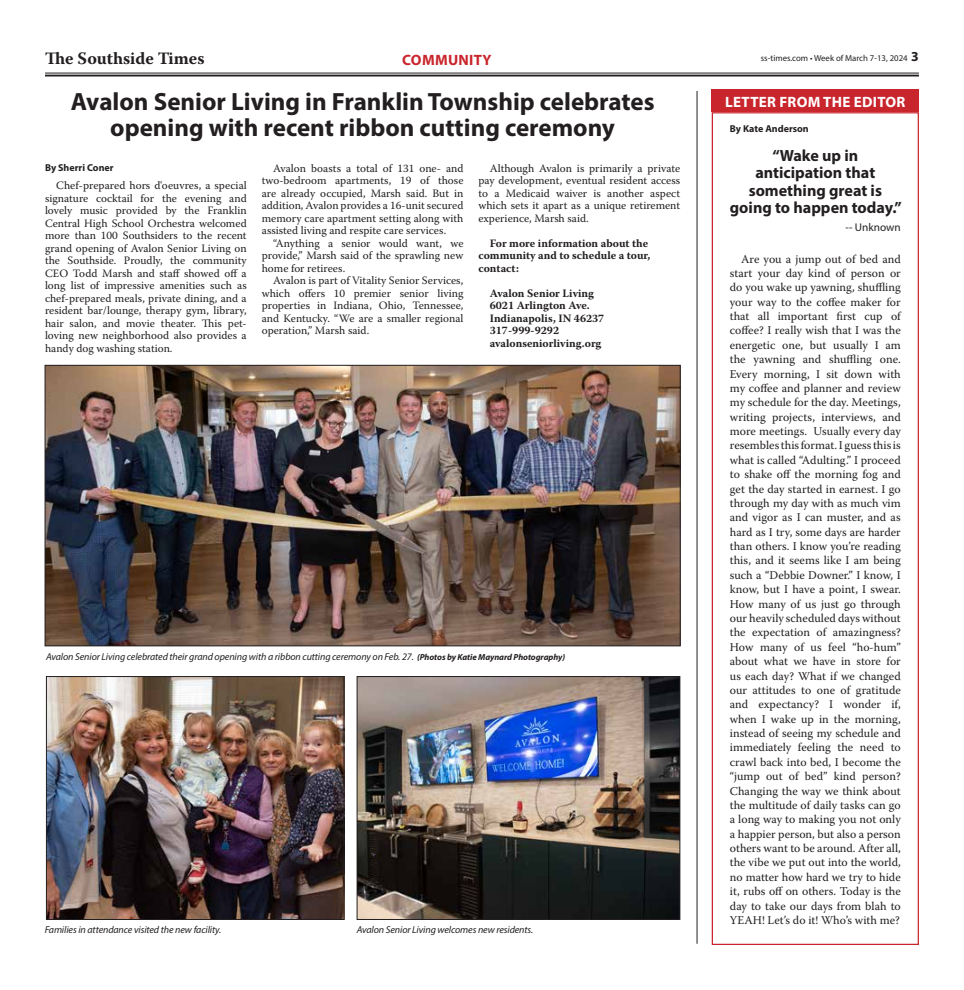
<style>
.page{position:relative;width:964px;height:990px;background:#fff}
.page>*{position:absolute;margin:0;border:0;box-sizing:border-box;transform-origin:0 0}
.t1{font:700 25px/26.2px "Myriad Pro";color:#231f20;text-align:center}
.t2{font:700 17.38px "Warnock Pro";color:#231f20}
.t3{font:700 16.25px/17.5px "Myriad Pro";color:#231f20;text-align:center}
.t4{font:700 15px "Myriad Pro";letter-spacing:.02em;color:#fff}
.t5{font:700 15px "Myriad Pro";letter-spacing:.02em;color:#c9252c}
.t6{font:11.88px/14.4px "Warnock Pro";color:#231f20;text-align:justify}
.t7{font:11.25px/12.5px "Warnock Pro";color:#231f20;text-align:justify}
.t8{font:700 11.25px/12.5px "Warnock Pro";color:#231f20}
.t9{font:11.25px "Myriad Pro";color:#231f20}
.t10{font:italic 10px "Myriad Pro";letter-spacing:-.01em;color:#231f20}
.t11{font:700 10px "Myriad Pro";color:#231f20}
.t12{font:8.75px "Myriad Pro";color:#231f20}
.s1{font-weight:700;font-size:13.75px}
.s2{font-weight:700;font-size:8.75px}
</style>
<div class="page">
<hr style="left:45px;top:73px;width:873px;height:1px;background:#231f20">
<hr style="left:45px;top:75px;width:873px;height:2px;background:#231f20">
<div style="left:711px;top:112px;width:207px;height:833px;border:1px solid #c9252c"></div>
<div style="left:711px;top:90px;width:207px;height:22px;background:#c9252c"></div>
<img style="left:47px;top:367px;width:631px;height:277px">
<div style="left:45px;top:365px;width:635px;height:281px;border:1px solid #231f20"></div>
<img style="left:48px;top:678px;width:294px;height:240px">
<div style="left:46px;top:676px;width:298px;height:244px;border:1px solid #231f20"></div>
<img style="left:358px;top:678px;width:319px;height:240px">
<div style="left:356px;top:676px;width:323px;height:244px;border:1px solid #231f20"></div>
<hr style="left:696px;top:91px;width:1px;height:853px;background:#231f20">
<h2 class="t2" style="left:45px;top:48px;width:161px">The Southside Times</h2>
<p class="t12" style="left:760px;top:53px;width:159px">ss-times.com • Week of March 7-13, 2024 <span class="s1">3</span></p>
<p class="t5" style="left:402px;top:50px;width:91px">COMMUNITY</p>
<h1 class="t1" style="left:71px;top:87px;width:585px">Avalon Senior Living in Franklin Township celebrates opening with recent ribbon cutting ceremony</h1>
<p class="t11" style="left:45px;top:161px;width:70px">By Sherri Coner</p>
<p class="t7" style="left:45px;top:179px;width:203px;text-indent:11px">Chef-prepared hors d'oeuvres, a special signature cocktail for the evening and lovely music provided by the Franklin Central High School Orchestra welcomed more than 100 Southsiders to the recent grand opening of Avalon Senior Living on the Southside. Proudly, the community CEO Todd Marsh and staff showed off a long list of impressive amenities such as chef-prepared meals, private dining, and a resident bar/lounge, therapy gym, library, hair salon, and movie theater. This pet&shy;loving new neighborhood also provides a handy dog washing station.</p>
<p class="t7" style="left:261px;top:162px;width:203px;text-indent:11px">Avalon boasts a total of 131 one- and two-bedroom apartments, 19 of those are already occupied, Marsh said. But in addition, Avalon provides a 16-unit secured memory care apartment setting along with assisted living and respite care services.</p>
<p class="t7" style="left:261px;top:237px;width:203px;text-indent:11px">“Anything a senior would want, we provide,” Marsh said of the sprawling new home for retirees.</p>
<p class="t7" style="left:261px;top:274px;width:203px;text-indent:11px">Avalon is part of Vitality Senior Services, which offers 10 premier senior living properties in Indiana, Ohio, Tennessee, and Kentucky. “We are a smaller regional operation,” Marsh said.</p>
<p class="t7" style="left:478px;top:162px;width:203px;text-indent:11px">Although Avalon is primarily a private pay development, eventual resident access to a Medicaid waiver is another aspect which sets it apart as a unique retirement experience, Marsh said.</p>
<p class="t8" style="left:478px;top:237px;width:173px;text-indent:11px">For more information about the community and to schedule a tour, contact:</p>
<p class="t8" style="left:489px;top:287px;width:116px">Avalon Senior Living<br>6021 Arlington Ave.<br>Indianapolis, IN 46237<br>317-999-9292 avalonseniorliving.org</p>
<p class="t10" style="left:46px;top:650px;width:520px">Avalon Senior Living celebrated their grand opening with a ribbon cutting ceremony on Feb. 27. <span class="s2">(Photos by Katie Maynard Photography)</span></p>
<p class="t10" style="left:45px;top:924px;width:178px">Families in attendance visited the new facility.</p>
<p class="t10" style="left:356px;top:924px;width:178px">Avalon Senior Living welcomes new residents.</p>
<p class="t4" style="left:724px;top:92px;width:182px">LETTER FROM THE EDITOR</p>
<p class="t11" style="left:729px;top:122px;width:80px">By Kate Anderson</p>
<h3 class="t3" style="left:729px;top:146px;width:173px">“Wake up in anticipation that something great is going to happen today.”</h3>
<p class="t9" style="left:845px;top:221px;width:57px">-- Unknown</p>
<p class="t6" style="left:729px;top:251px;width:172px;text-indent:11px">Are you a jump out of bed and start your day kind of person or do you wake up yawning, shuffling your way to the coffee maker for that all important first cup of coffee? I really wish that I was the energetic one, but usually I am the yawning and shuffling one.<br>Every morning, I sit down with my coffee and planner and review my schedule for the day. Meetings, writing projects, interviews, and more meetings. Usually every day resembles this format. I guess this is what is called “Adulting.” I proceed to shake off the morning fog and get the day started in earnest. I go through my day with as much vim and vigor as I can muster, and as hard as I try, some days are harder than others. I know you’re reading this, and it seems like I am being such a “Debbie Downer.” I know, I know, but I have a point, I swear.<br>How many of us just go through our heavily scheduled days without the expectation of amazingness?<br>How many of us feel “ho-hum” about what we have in store for us each day? What if we changed our attitudes to one of gratitude and expectancy? I wonder if, when I wake up in the morning, instead of seeing my schedule and immediately feeling the need to crawl back into bed, I become the “jump out of bed” kind person?<br>Changing the way we think about the multitude of daily tasks can go a long way to making you not only a happier person, but also a person others want to be around. After all, the vibe we put out into the world, no matter how hard we try to hide it, rubs off on others. Today is the day to take our days from blah to YEAH! Let’s do it! Who’s with me?</p>
</div>
